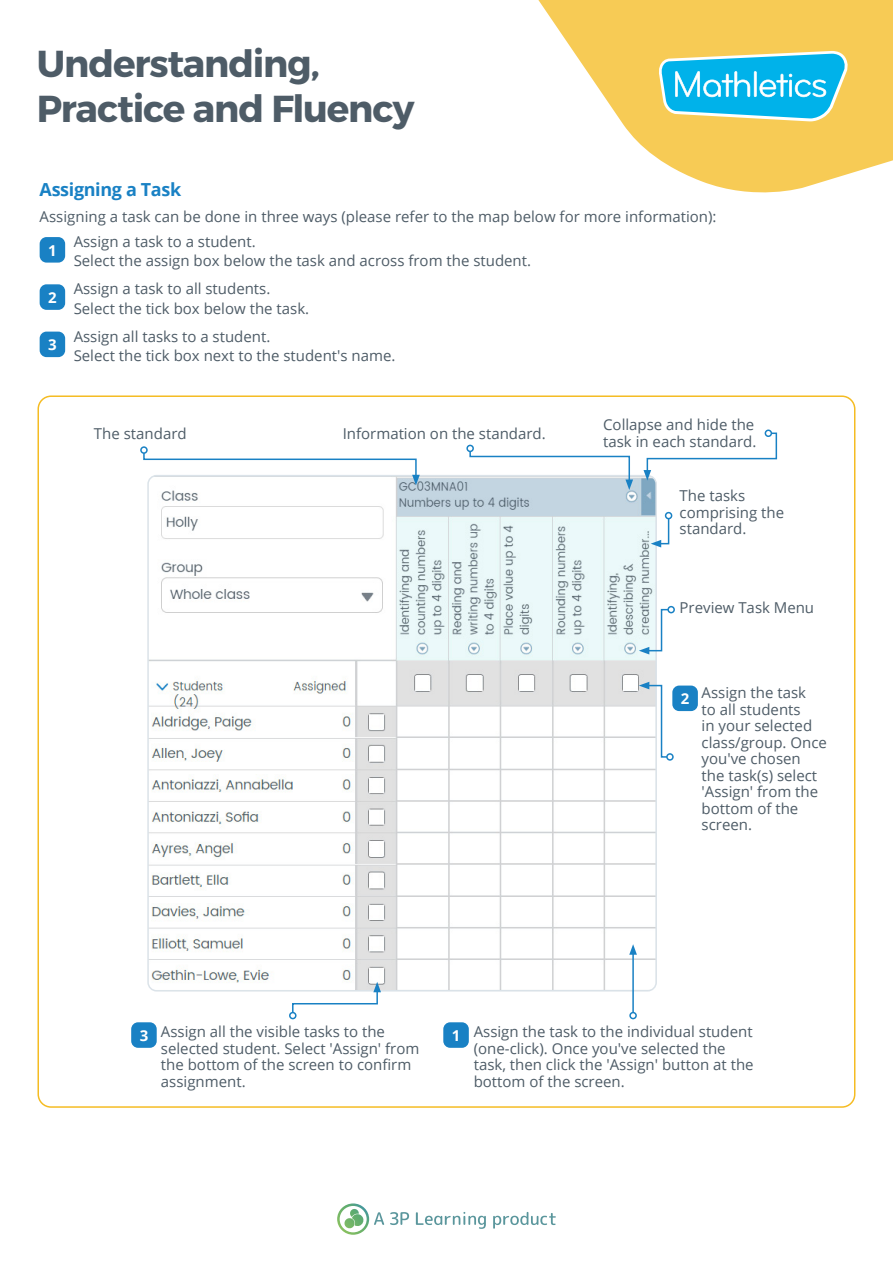
<style>
.page{position:relative;width:893px;height:1263px;background:#fff}
.page>*{position:absolute;margin:0;border:0;box-sizing:border-box;transform-origin:0 0}
.t1{font:700 37.5px/45px "Montserrat";letter-spacing:-.03em;color:#4e5c67}
.t2{font:700 18px "Open Sans";letter-spacing:-.02em;color:#1981c4}
.t3{font:15px/16.5px "Open Sans";color:#4e5c67}
.t4{font:700 15px "Open Sans";color:#fff}
</style>
<div class="page">
<svg style="left:538px;top:0;width:355px;height:193px;fill:#f7cb55"></svg>
<svg style="left:659px;top:51px;width:189px;height:70px;background:#56c4d6"></svg>
<svg style="left:390px;top:1212px;width:19px;height:13px"></svg>
<svg style="left:416px;top:1212px;width:70px;height:17px"></svg>
<svg style="left:493px;top:1212px;width:63px;height:17px"></svg>
<svg style="left:337px;top:1203px;width:47px;height:32px"></svg>
<img style="left:150px;top:478px;width:506px;height:513px">
<div style="left:140px;top:446px;width:8px;height:8px;border:2px solid #1981c4;border-radius:50%"></div>
<svg style="left:142px;top:452px;width:278px;height:33px"></svg>
<div style="left:466px;top:445px;width:8px;height:7px;border:2px solid #1981c4;border-radius:50%"></div>
<svg style="left:469px;top:450px;width:164px;height:40px"></svg>
<div style="left:765px;top:429px;width:7px;height:8px;border:2px solid #1981c4;border-radius:50%"></div>
<svg style="left:643px;top:432px;width:135px;height:49px"></svg>
<div style="left:665px;top:512px;width:7px;height:7px;border:2px solid #1981c4;border-radius:50%"></div>
<svg style="left:651px;top:517px;width:19px;height:30px"></svg>
<div style="left:667px;top:606px;width:8px;height:7px;border:2px solid #1981c4;border-radius:50%"></div>
<svg style="left:639px;top:608px;width:31px;height:46px"></svg>
<div style="left:666px;top:753px;width:8px;height:8px;border:2px solid #1981c4;border-radius:50%"></div>
<svg style="left:639px;top:682px;width:29px;height:76px"></svg>
<hr style="left:632px;top:952px;width:2px;height:60px;background:#1981c4">
<div style="left:629px;top:1012px;width:8px;height:7px;border:2px solid #1981c4;border-radius:50%"></div>
<svg style="left:629px;top:944px;width:8px;height:11px"></svg>
<div style="left:289px;top:1012px;width:8px;height:7px;border:2px solid #1981c4;border-radius:50%"></div>
<svg style="left:291px;top:982px;width:90px;height:32px"></svg>
<div style="left:40px;top:237px;width:25px;height:26px;background:#1981c4;border-radius:7px"></div>
<div style="left:131px;top:1022px;width:26px;height:26px;background:#1981c4;border-radius:7px"></div>
<div style="left:443px;top:1022px;width:26px;height:26px;background:#1981c4;border-radius:7px"></div>
<div style="left:40px;top:284px;width:25px;height:26px;background:#1981c4;border-radius:7px"></div>
<div style="left:672px;top:685px;width:26px;height:26px;background:#1981c4;border-radius:7px"></div>
<div style="left:40px;top:332px;width:25px;height:25px;background:#1981c4;border-radius:7px"></div>
<h1 class="t1" style="left:37px;top:42px;width:379px">Understanding,<br>Practice and Fluency</h1>
<p class="t2" style="left:40px;top:176px;width:143px">Assigning a Task</p>
<p class="t3" style="left:74px;top:203px;width:644px;line-height:25px;text-indent:-34px">Assigning a task can be done in three ways (please refer to the map below for more information):<br>Assign a task to a student.</p>
<p class="t3" style="left:74px;top:246px;width:459px;line-height:28px">Select the assign box below the task and across from the student.<br>Assign a task to all students.</p>
<p class="t3" style="left:74px;top:294px;width:237px;line-height:28px">Select the tick box below the task.<br>Assign all tasks to a student.</p>
<p class="t3" style="left:74px;top:347px;width:323px">Select the tick box next to the student's name.</p>
<p class="t4" style="left:48px;top:240px;width:10px">1</p>
<p class="t4" style="left:48px;top:287px;width:10px">2</p>
<p class="t4" style="left:48px;top:334px;width:10px">3</p>
<p class="t3" style="left:94px;top:425px;width:94px">The standard</p>
<p class="t3" style="left:343px;top:425px;width:205px">Information on the standard.</p>
<p class="t3" style="left:603px;top:416px;width:155px">Collapse and hide the task in each standard.</p>
<p class="t3" style="left:680px;top:487px;width:106px">The tasks comprising the standard.</p>
<p class="t3" style="left:680px;top:599px;width:136px">Preview Task Menu</p>
<p class="t4" style="left:681px;top:688px;width:10px">2</p>
<p class="t3" style="left:702px;top:684px;width:127px">Assign the task<br>to all students<br>in your selected class/group. Once you've chosen the task(s) select 'Assign' from the bottom of the screen.</p>
<p class="t3" style="left:161px;top:1023px;width:260px">Assign all the visible tasks to the selected student. Select 'Assign' from the bottom of the screen to confirm assignment.</p>
<p class="t4" style="left:140px;top:1025px;width:10px">3</p>
<p class="t4" style="left:452px;top:1025px;width:10px">1</p>
<p class="t3" style="left:474px;top:1023px;width:281px">Assign the task to the individual student (one-click). Once you've selected the task, then click the 'Assign' button at the bottom of the screen.</p>
</div>
